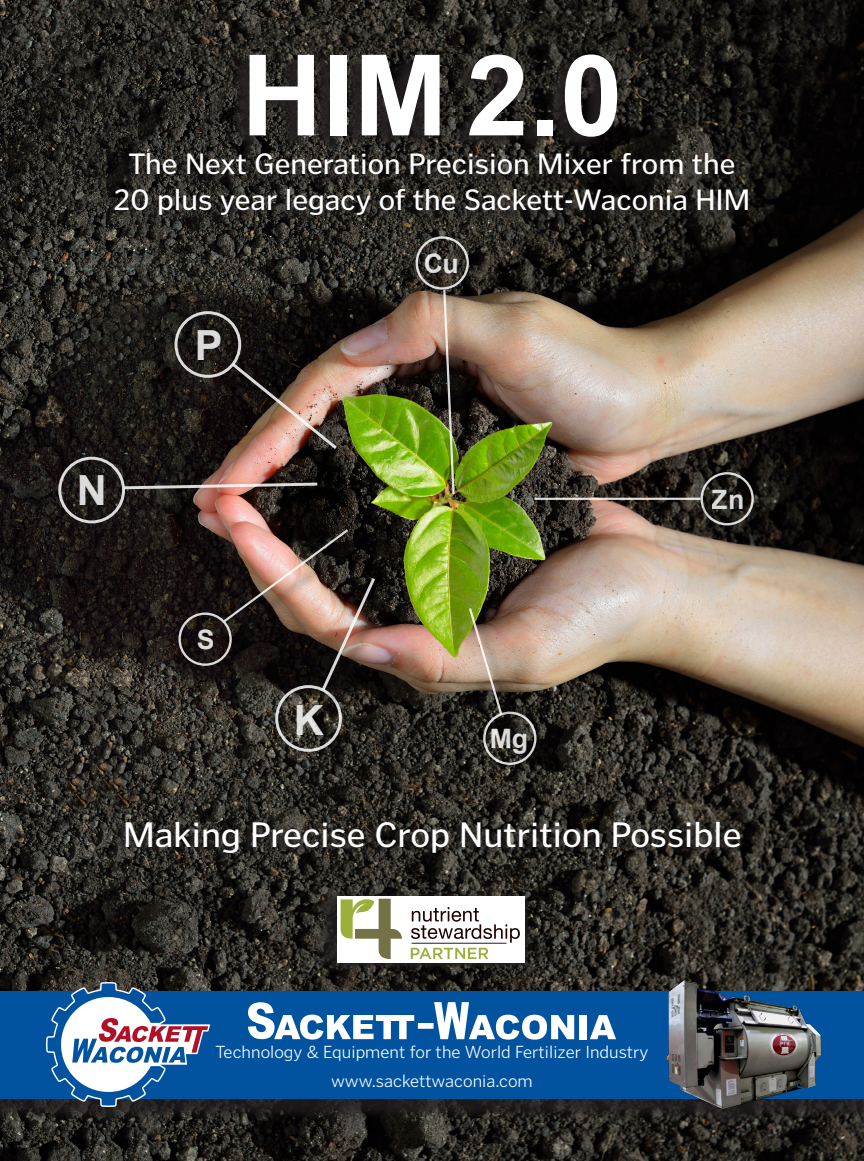
<style>
.page{position:relative;width:864px;height:1161px;background:#fff}
.page>*{position:absolute;margin:0;border:0;box-sizing:border-box;transform-origin:0 0}
.t1{font:700 112.5px "Arial";color:#fff}
.t2{font:700 41.55px "Arial";color:#fff}
.t3{font:36px "Poynter Gothic Text";color:#fff}
.t4{font:30px "Poynter Gothic Text";color:#fff}
.t5{font:700 26.7px "Arial";color:#fff}
.t6{font:300 18px "Poynter Gothic Text";color:#fff}
</style>
<div class="page">
<img style="left:0;top:0;width:864px;height:1161px">
<div style="left:230px;top:53px;width:383px;height:99px;background:#231f20;opacity:.9"></div>
<div style="left:96px;top:152px;width:648px;height:78px;background:#231f20;opacity:.9"></div>
<div style="left:58px;top:457px;width:67px;height:66px;border:3px solid #fff;border-radius:50%"></div>
<svg style="left:123px;top:481px;width:196px;height:10px;background:#786662"></svg>
<div style="left:175px;top:311px;width:66px;height:67px;border:3px solid #fff;border-radius:50%"></div>
<img style="left:231px;top:362px;width:107px;height:89px">
<div style="left:275px;top:685px;width:67px;height:67px;border:3px solid #fff;border-radius:50%"></div>
<div style="left:178px;top:612px;width:54px;height:54px;border:2px solid #fff;border-radius:50%"></div>
<div style="left:416px;top:236px;width:53px;height:54px;border:2px solid #fff;border-radius:50%"></div>
<div style="left:700px;top:472px;width:54px;height:53px;border:2px solid #fff;border-radius:50%"></div>
<div style="left:483px;top:712px;width:54px;height:53px;border:2px solid #fff;border-radius:50%"></div>
<div style="left:325px;top:581px;width:68px;height:127px;background:#231f20;opacity:.75"></div>
<img style="left:222px;top:528px;width:156px;height:166px">
<div style="left:472px;top:611px;width:48px;height:121px;background:#231f20;opacity:.75"></div>
<img style="left:467px;top:607px;width:37px;height:110px">
<div style="left:537px;top:500px;width:181px;height:18px;background:#231f20;opacity:.75"></div>
<hr style="left:534px;top:498px;width:166px;height:2px;background:#fff">
<div style="left:446px;top:292px;width:27px;height:220px;background:#231f20;opacity:.75"></div>
<img style="left:442px;top:288px;width:14px;height:208px">
<div style="left:118px;top:821px;width:620px;height:38px;background:#231f20;opacity:.9"></div>
<div style="left:0;top:988px;width:864px;height:143px;background:#231f20;opacity:.75"></div>
<div style="left:0;top:991px;width:864px;height:107px;background:#0153a0"></div>
<svg style="left:46px;top:982px;width:164px;height:125px"></svg>
<img style="left:666px;top:959px;width:166px;height:156px">
<svg style="left:434px;top:1002px;width:140px;height:38px"></svg>
<div style="left:579px;top:1015px;width:8px;height:24px;background:#fff"></div>
<svg style="left:590px;top:1015px;width:26px;height:24px"></svg>
<svg style="left:248px;top:1002px;width:166px;height:38px"></svg>
<div style="left:418px;top:1023px;width:16px;height:6px;background:#fff"></div>
<div style="left:315px;top:888px;width:205px;height:83px;background:#231f20;opacity:.75"></div>
<div style="left:338px;top:897px;width:192px;height:70px;background:#231f20;opacity:.75"></div>
<div style="left:337px;top:896px;width:188px;height:66px;background:#fff"></div>
<svg style="left:341px;top:898px;width:61px;height:61px"></svg>
<svg style="left:411px;top:907px;width:109px;height:52px"></svg>
<p class="t1" style="left:241px;top:17px;width:383px">HIM 2.0</p>
<p class="t4" style="left:128px;top:147px;width:609px">The Next Generation Precision Mixer from the</p>
<p class="t4" style="left:114px;top:183px;width:638px">20 plus year legacy of the Sackett-Waconia HIM</p>
<h2 class="t2" style="left:194px;top:316px;width:29px">P</h2>
<p class="t5" style="left:423px;top:245px;width:37px">Cu</p>
<h2 class="t2" style="left:77px;top:461px;width:32px">N</h2>
<p class="t5" style="left:712px;top:480px;width:34px">Zn</p>
<p class="t5" style="left:196px;top:621px;width:19px">S</p>
<h2 class="t2" style="left:294px;top:691px;width:32px">K</h2>
<p class="t5" style="left:489px;top:720px;width:40px">Mg</p>
<p class="t3" style="left:123px;top:815px;width:620px">Making Precise Crop Nutrition Possible</p>
<p class="t6" style="left:215px;top:1042px;width:435px">Technology &amp; Equipment for the World Fertilizer Industry</p>
<p class="t6" style="left:331px;top:1071px;width:203px">www.sackettwaconia.com</p>
</div>
